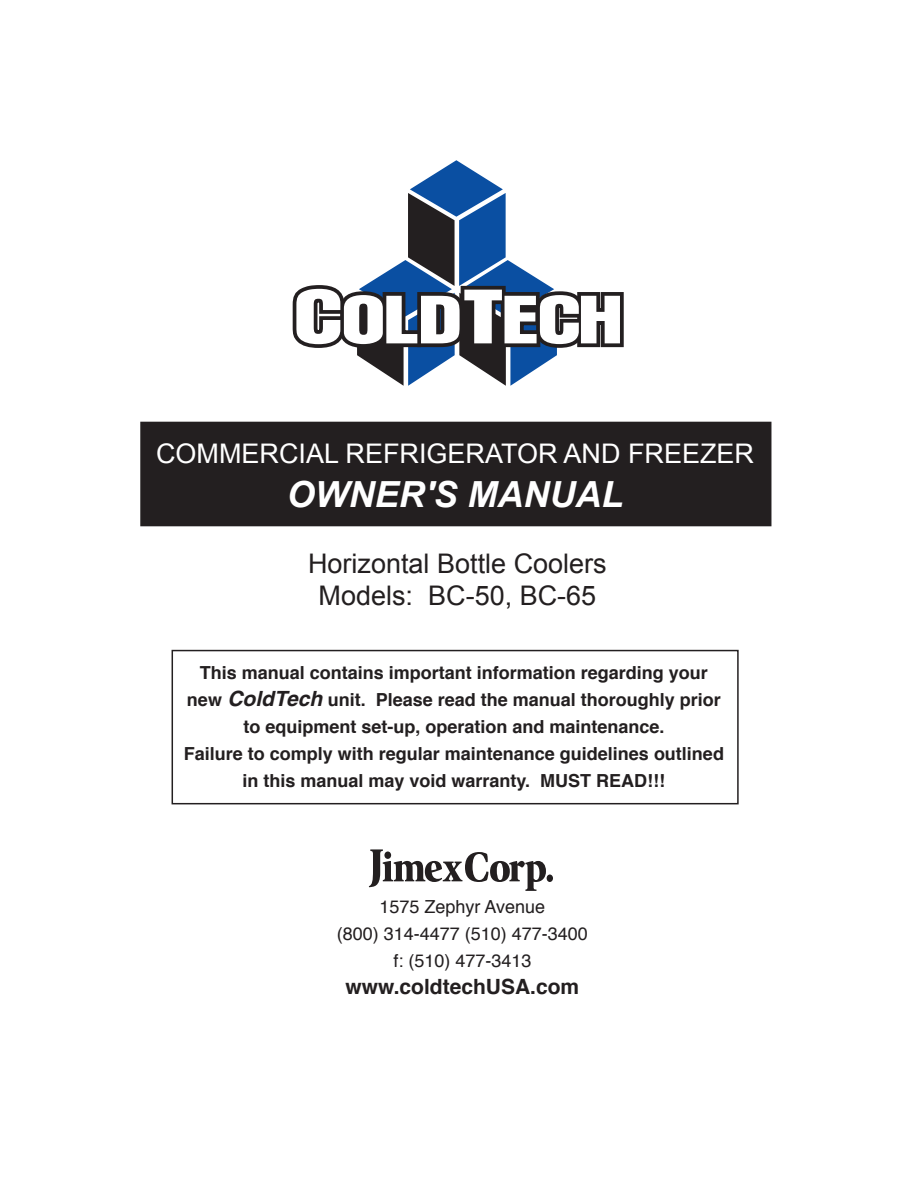
<style>
.page{position:relative;width:918px;height:1188px;background:#fff}
.page>*{position:absolute;margin:0;border:0;box-sizing:border-box;transform-origin:0 0}
.t1{font:italic 700 36px "Arial";color:#fff}
.t2{font:27px/32.2px "Arial";color:#231f20;text-align:center}
.t3{font:27px "Arial";color:#fff}
.t4{font:700 21px "Helvetica";color:#231f20}
.t5{font:700 18px/27px "Helvetica";color:#231f20;text-align:center}
.t6{font:18px/27px "Helvetica";color:#231f20;text-align:center}
.s1{font-style:italic;font-size:21px}
</style>
<div class="page">
<svg style="left:292px;top:160px;width:332px;height:226px"></svg>
<div style="left:140px;top:422px;width:631px;height:104px;background:#231f20"></div>
<div style="left:172px;top:650px;width:567px;height:154px;border:2px solid #231f20"></div>
<svg style="left:369px;top:849px;width:177px;height:42px"></svg>
<div style="left:547px;top:875px;width:6px;height:7px;background:#231f20;border-radius:50%"></div>
<p class="t3" style="left:156px;top:438px;width:600px">COMMERCIAL REFRIGERATOR AND FREEZER</p>
<p class="t1" style="left:287px;top:474px;width:338px">OWNER'S MANUAL</p>
<p class="t2" style="left:308px;top:547px;width:300px">Horizontal Bottle Coolers<br>Models: BC-50, BC-65</p>
<p class="t5" style="left:184px;top:660px;width:542px">This manual contains important information regarding your new <span class="s1">ColdTech</span> unit. Please read the manual thoroughly prior to equipment set-up, operation and maintenance.<br>Failure to comply with regular maintenance guidelines outlined in this manual may void warranty. MUST READ!!!</p>
<p class="t6" style="left:337px;top:894px;width:253px">1575 Zephyr Avenue<br>(800) 314-4477 (510) 477-3400 f: (510) 477-3413</p>
<p class="t4" style="left:346px;top:972px;width:235px">www.coldtechUSA.com</p>
</div>
